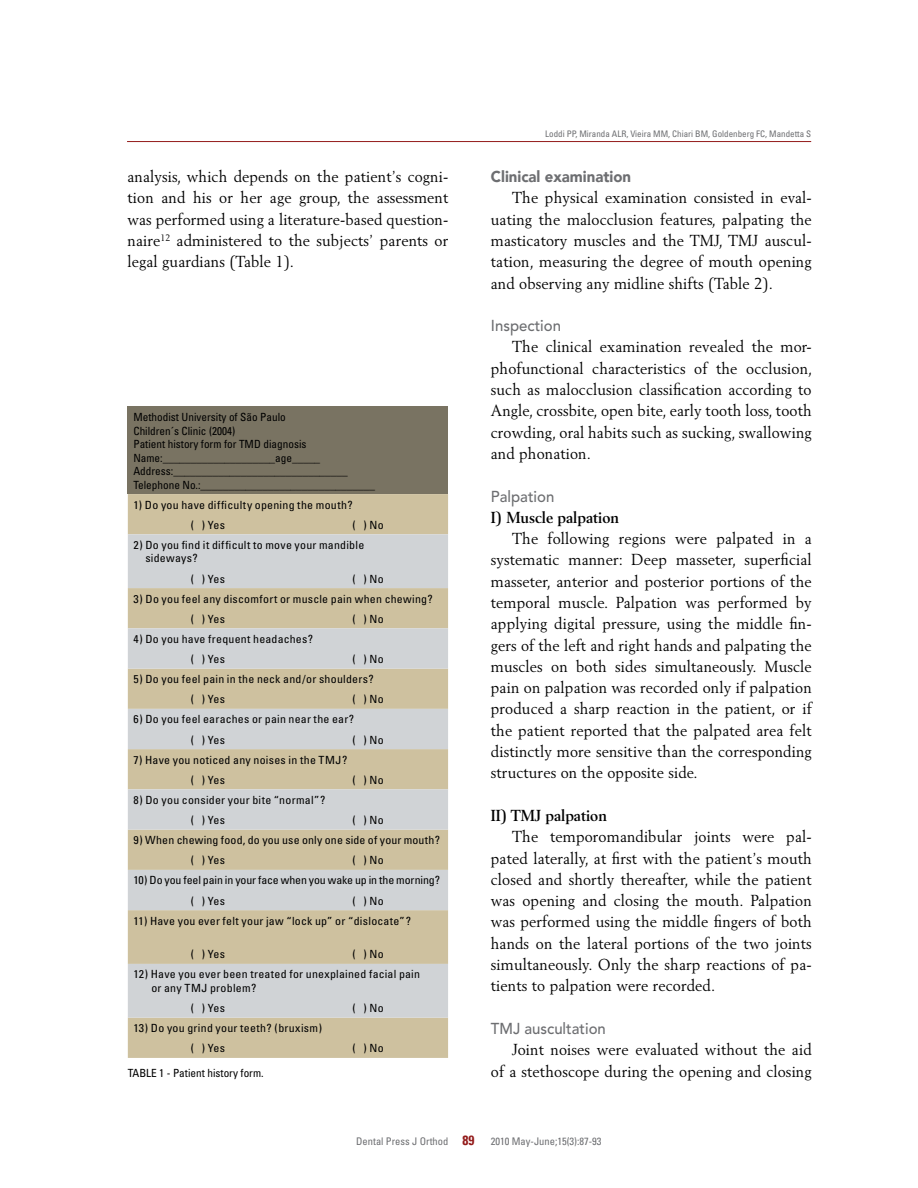
<style>
.page{position:relative;width:918px;height:1188px;background:#fff}
.page>*{position:absolute;margin:0;border:0;box-sizing:border-box;transform-origin:0 0}
.t1{font:15.75px/21.3px "Berling";letter-spacing:.01em;color:#000;text-align:justify;scale:.95 1}
.t2{font:500 15.75px "Avenir";color:#6d6e71;scale:.95 1}
.t3{font:700 15.75px "Berling";color:#000;scale:.95 1}
.t4{font:900 15.75px "Avenir LT";color:#6d6e71;scale:.95 1}
.t5{font:condensed 11.25px/20.1px "Univers";letter-spacing:.02em;color:#000;scale:1.06 1}
.t6{font:condensed 11.25px/13.5px "Univers";color:#000}
.t7{font:condensed 11.25px/20.1px "Univers";letter-spacing:-.01em;color:#000;scale:1.06 1}
.t8{font:condensed 10.5px "Univers";color:#6d6e71}
.t9{font:condensed 9px "Univers";color:#6d6e71}
.s1{font-weight:700;font-size:13.5px;color:#931b1a}
</style>
<div class="page">
<div style="left:128px;top:406px;width:320px;height:88px;background:#797362"></div>
<div style="left:128px;top:494px;width:320px;height:564px;background:#cec19f"></div>
<svg style="left:128px;top:534px;width:320px;height:484px;background:#cfcbbd"></svg>
<hr style="left:127px;top:141px;width:684px;height:1px;background:#931b1a">
<p class="t1" style="left:128px;top:166px;width:339px">analysis, which depends on the patient’s cogni&shy;tion and his or her age group, the assessment was performed using a literature-based question&shy;naire<sup>12</sup> administered to the subjects’ parents or legal guardians (Table 1).</p>
<p class="t6" style="left:133px;top:410px;width:243px">Methodist University of São Paulo<br>Children´s Clinic (2004)<br>Patient history form for TMD diagnosis Name:____________________age_____ Address:_______________________________ Telephone No.:_______________________________</p>
<p class="t5" style="left:191px;top:494px;width:154px;text-indent:-57px">1) Do you have difficulty opening the mouth? ( ) Yes</p>
<p class="t5" style="left:352px;top:515px;width:31px">( ) No</p>
<p class="t5" style="left:145px;top:538px;width:208px;line-height:13.5px;text-indent:-12px">2) Do you find it difficult to move your mandible sideways?</p>
<p class="t5" style="left:191px;top:568px;width:34px">( ) Yes</p>
<p class="t5" style="left:352px;top:568px;width:31px">( ) No</p>
<p class="t5" style="left:191px;top:588px;width:230px;text-indent:-57px">3) Do you feel any discomfort or muscle pain when chewing? ( ) Yes</p>
<p class="t5" style="left:352px;top:609px;width:31px">( ) No</p>
<p class="t5" style="left:191px;top:629px;width:117px;text-indent:-57px">4) Do you have frequent headaches? ( ) Yes</p>
<p class="t5" style="left:352px;top:649px;width:31px">( ) No</p>
<p class="t5" style="left:191px;top:669px;width:174px;text-indent:-57px">5) Do you feel pain in the neck and/or shoulders? ( ) Yes</p>
<p class="t5" style="left:352px;top:689px;width:31px">( ) No</p>
<p class="t5" style="left:191px;top:709px;width:156px;text-indent:-57px">6) Do you feel earaches or pain near the ear? ( ) Yes</p>
<p class="t5" style="left:352px;top:729px;width:31px">( ) No</p>
<p class="t5" style="left:191px;top:749px;width:149px;text-indent:-57px">7) Have you noticed any noises in the TMJ? ( ) Yes</p>
<p class="t5" style="left:352px;top:770px;width:31px">( ) No</p>
<p class="t5" style="left:191px;top:790px;width:129px;text-indent:-57px">8) Do you consider your bite “normal”? ( ) Yes</p>
<p class="t5" style="left:352px;top:810px;width:31px">( ) No</p>
<p class="t5" style="left:191px;top:830px;width:237px;text-indent:-57px">9) When chewing food, do you use only one side of your mouth? ( ) Yes</p>
<p class="t5" style="left:352px;top:850px;width:31px">( ) No</p>
<p class="t7" style="left:191px;top:870px;width:237px;text-indent:-57px">10) Do you feel pain in your face when you wake up in the morning? ( ) Yes</p>
<p class="t5" style="left:352px;top:890px;width:31px">( ) No</p>
<p class="t5" style="left:133px;top:910px;width:263px">11) Have you ever felt your jaw “lock up” or “dislocate”?</p>
<p class="t5" style="left:191px;top:944px;width:34px">( ) Yes</p>
<p class="t5" style="left:352px;top:944px;width:31px">( ) No</p>
<p class="t5" style="left:151px;top:968px;width:255px;line-height:13.5px;text-indent:-18px">12) Have you ever been treated for unexplained facial pain or any TMJ problem?</p>
<p class="t5" style="left:191px;top:998px;width:34px">( ) Yes</p>
<p class="t5" style="left:352px;top:998px;width:31px">( ) No</p>
<p class="t5" style="left:191px;top:1018px;width:126px;text-indent:-57px">13) Do you grind your teeth? (bruxism) ( ) Yes</p>
<p class="t5" style="left:352px;top:1038px;width:31px">( ) No</p>
<p class="t6" style="left:128px;top:1066px;width:138px">table 1 - Patient history form.</p>
<p class="t9" style="left:545px;top:128px;width:267px">Loddi PP, Miranda ALR, Vieira MM, Chiari BM, Goldenberg FC, Mandetta S</p>
<p class="t4" style="left:491px;top:167px;width:149px">Clinical examination</p>
<p class="t1" style="left:491px;top:187px;width:339px;text-indent:21px">The physical examination consisted in eval&shy;uating the malocclusion features, palpating the masticatory muscles and the TMJ, TMJ auscul&shy;tation, measuring the degree of mouth opening and observing any midline shifts (Table 2).</p>
<p class="t2" style="left:491px;top:317px;width:75px">Inspection</p>
<p class="t1" style="left:491px;top:336px;width:340px;text-indent:21px">The clinical examination revealed the mor&shy;phofunctional characteristics of the occlusion, such as malocclusion classification according to Angle, crossbite, open bite, early tooth loss, tooth crowding, oral habits such as sucking, swallowing and phonation.</p>
<p class="t2" style="left:491px;top:487px;width:68px">Palpation</p>
<p class="t3" style="left:491px;top:508px;width:136px">I) Muscle palpation</p>
<p class="t1" style="left:491px;top:528px;width:339px;text-indent:21px">The following regions were palpated in a systematic manner: Deep masseter, superficial masseter, anterior and posterior portions of the temporal muscle. Palpation was performed by applying digital pressure, using the middle fin&shy;gers of the left and right hands and palpating the muscles on both sides simultaneously. Muscle pain on palpation was recorded only if palpation produced a sharp reaction in the patient, or if the patient reported that the palpated area felt distinctly more sensitive than the corresponding structures on the opposite side.</p>
<p class="t3" style="left:491px;top:806px;width:124px">II) TMJ palpation</p>
<p class="t1" style="left:491px;top:826px;width:339px;text-indent:21px">The temporomandibular joints were pal&shy;pated laterally, at first with the patient’s mouth closed and shortly thereafter, while the patient was opening and closing the mouth. Palpation was performed using the middle fingers of both hands on the lateral portions of the two joints simultaneously. Only the sharp reactions of pa&shy;tients to palpation were recorded.</p>
<p class="t2" style="left:491px;top:1019px;width:123px">TMJ auscultation</p>
<p class="t1" style="left:491px;top:1039px;width:339px;text-align:right">Joint noises were evaluated without the aid<br>of a stethoscope during the opening and closing</p>
<p class="t8" style="left:356px;top:1134px;width:247px">Dental Press J Orthod <span class="s1">89</span> 2010 May-June;15(3):87-93</p>
</div>
